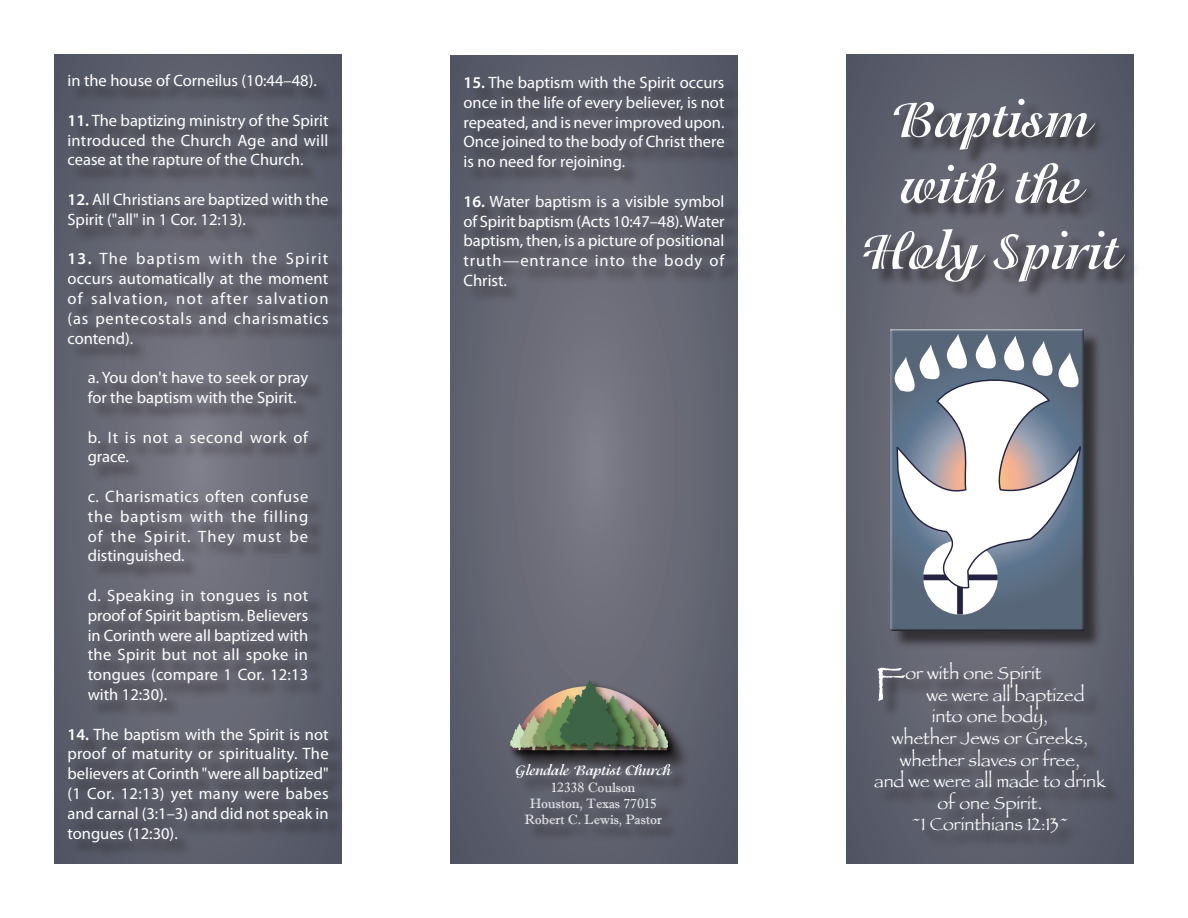
<style>
.page{position:relative;width:1188px;height:918px;background:#fff}
.page>*{position:absolute;margin:0;border:0;box-sizing:border-box;transform-origin:0 0}
.t1{font:700 54px "Isadora";color:#fff}
.t2{font:50.7px "Papyrus";color:#fff}
.t3{font:18px "Papyrus";color:#fff}
.t4{font:16.5px/19.8px "Myriad Pro";color:#fff;text-align:justify}
.t5{font:16.5px/19.8px "Myriad Pro";letter-spacing:.045em;color:#fff}
.t6{font:700 15px "Isadora";color:#fff}
.t7{font:13.5px "Imprint MT Shadow";color:#fff}
.s1{font-weight:600}
</style>
<div class="page">
<div style="left:847px;top:55px;width:286px;height:808px;background:#5e5f6d"></div>
<div style="left:54px;top:54px;width:288px;height:810px;background:#5a5d6b"></div>
<div style="left:70px;top:77px;width:315px;height:836px;background:#231f20;opacity:.75"></div>
<div style="left:866px;top:101px;width:322px;height:229px;background:#231f20;opacity:.75"></div>
<div style="left:450px;top:56px;width:288px;height:808px;background:#5a5d6b"></div>
<div style="left:466px;top:79px;width:315px;height:833px;background:#231f20;opacity:.75"></div>
<div style="left:876px;top:664px;width:312px;height:212px;background:#231f20;opacity:.75"></div>
<div style="left:892px;top:331px;width:225px;height:325px;background:#231f20;opacity:.75"></div>
<div style="left:886px;top:328px;width:204px;height:304px;background:#231f20;opacity:.75"></div>
<div style="left:509px;top:680px;width:203px;height:116px;background:#231f20;opacity:.75"></div>
<img style="left:506px;top:682px;width:173px;height:37px">
<img style="left:670px;top:719px;width:10px;height:43px">
<img style="left:505px;top:719px;width:10px;height:43px">
<img style="left:658px;top:711px;width:12px;height:51px">
<img style="left:515px;top:750px;width:13px;height:12px">
<img style="left:646px;top:750px;width:12px;height:12px">
<img style="left:528px;top:750px;width:12px;height:12px">
<img style="left:630px;top:750px;width:16px;height:12px">
<img style="left:540px;top:750px;width:15px;height:12px">
<img style="left:555px;top:675px;width:75px;height:87px">
<img style="left:510px;top:680px;width:158px;height:70px">
<div style="left:518px;top:767px;width:233px;height:108px;background:#231f20;opacity:.75"></div>
<p class="t4" style="left:68px;top:70px;width:251px">in the house of Corneilus (10:44–48).</p>
<p class="t4" style="left:68px;top:110px;width:263px"><span class="s1">11.</span> The baptizing ministry of the Spirit introduced the Church Age and will cease at the rapture of the Church.</p>
<p class="t4" style="left:68px;top:189px;width:263px"><span class="s1">12.</span> All Christians are baptized with the<br>Spirit ("all" in 1 Cor. 12:13).</p>
<p class="t4" style="left:68px;top:249px;width:263px"><span class="s1">13.</span> The baptism with the Spirit occurs automatically at the moment of salvation, not after salvation (as pentecostals and charismatics contend).</p>
<p class="t4" style="left:88px;top:367px;width:222px">a. You don't have to seek or pray for the baptism with the Spirit.</p>
<p class="t5" style="left:88px;top:427px;width:222px">b. It is not a second work of grace.</p>
<p class="t4" style="left:88px;top:486px;width:222px">c. Charismatics often confuse the baptism with the filling of the Spirit. They must be distinguished.</p>
<p class="t4" style="left:88px;top:585px;width:222px">d. Speaking in tongues is not proof of Spirit baptism. Believers in Corinth were all baptized with the Spirit but not all spoke in tongues (compare 1 Cor. 12:13 with 12:30).</p>
<p class="t4" style="left:68px;top:724px;width:263px"><span class="s1">14.</span> The baptism with the Spirit is not proof of maturity or spirituality. The believers at Corinth "were all baptized" (1 Cor. 12:13) yet many were babes and carnal (3:1–3) and did not speak in tongues (12:30).</p>
<p class="t4" style="left:464px;top:72px;width:263px"><span class="s1">15.</span> The baptism with the Spirit occurs once in the life of every believer, is not repeated, and is never improved upon.<br>Once joined to the body of Christ there is no need for rejoining.</p>
<p class="t4" style="left:464px;top:191px;width:263px"><span class="s1">16.</span> Water baptism is a visible symbol of Spirit baptism (Acts 10:47–48). Water baptism, then, is a picture of positional truth—entrance into the body of Christ.</p>
<p class="t6" style="left:516px;top:762px;width:157px">Glendale Baptist Church</p>
<p class="t7" style="left:551px;top:779px;width:86px">12338 Coulson</p>
<p class="t7" style="left:530px;top:795px;width:128px">Houston, Texas 77015</p>
<p class="t7" style="left:524px;top:811px;width:139px">Robert C. Lewis, Pastor</p>
<p class="t1" style="left:891px;top:88px;width:200px">Baptism</p>
<p class="t1" style="left:900px;top:154px;width:181px">with the</p>
<p class="t1" style="left:861px;top:220px;width:259px">Holy Spirit</p>
<p class="t2" style="left:874px;top:654px;width:33px">F</p>
<p class="t3" style="left:905px;top:662px;width:137px">or with one Spirit</p>
<p class="t3" style="left:927px;top:684px;width:160px">we were all baptized</p>
<p class="t3" style="left:932px;top:706px;width:118px">into one body,</p>
<p class="t3" style="left:892px;top:727px;width:198px">whether Jews or Greeks,</p>
<p class="t3" style="left:900px;top:749px;width:182px">whether slaves or free,</p>
<p class="t3" style="left:874px;top:770px;width:233px">and we were all made to drink</p>
<p class="t3" style="left:937px;top:792px;width:107px">of one Spirit.</p>
<p class="t3" style="left:911px;top:814px;width:159px">~1 Corinthians 12:13~</p>
</div>
